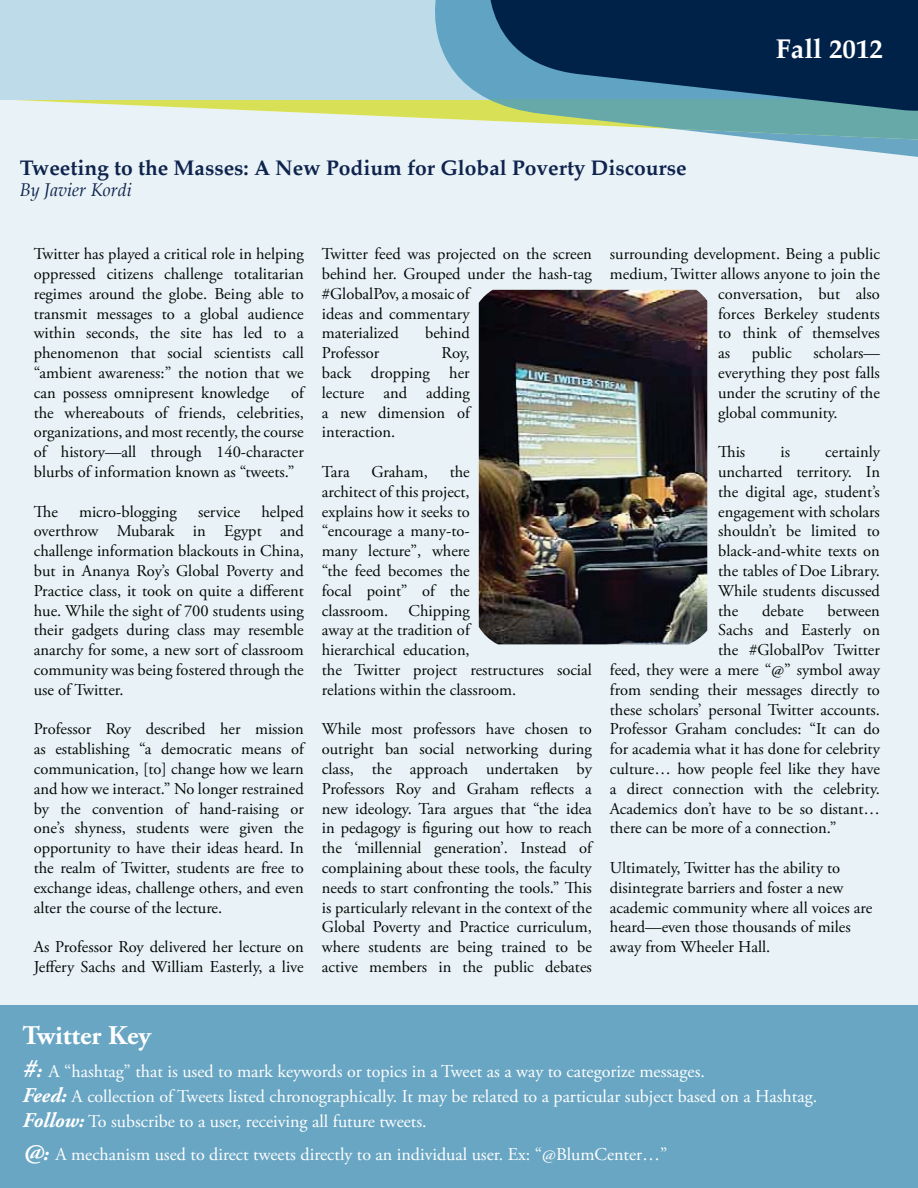
<style>
.page{position:relative;width:918px;height:1188px;background:#fff}
.page>*{position:absolute;margin:0;border:0;box-sizing:border-box;transform-origin:0 0}
.t1{font:700 27px "Adobe Garamond Pro";color:#fff}
.t2{font:700 27px "Palatino";color:#fff}
.t3{font:700 21px "Palatino";color:#0e234d}
.t4{font:18px/25.2px "Adobe Garamond Pro";color:#fff}
.t5{font:italic 18px "Palatino";color:#0e234d}
.t6{font:16.5px/19.8px "Adobe Garamond Pro";color:#030806;text-align:justify}
.s1{font-weight:700;font-style:italic;font-size:27px}
.s2{font-weight:700;font-style:italic;font-size:21px}
</style>
<div class="page">
<div style="left:0;top:140px;width:918px;height:866px;background:#e9f2f6"></div>
<svg style="left:0;top:99px;width:488px;height:41px;background:#e4edd0"></svg>
<hr style="left:0;top:0;width:4px;height:99px;background:#bedbea">
<div style="left:4px;top:0;width:914px;height:99px;background:#bedbea"></div>
<svg style="left:488px;top:122px;width:430px;height:35px;background:#bbd7da"></svg>
<svg style="left:435px;top:0;width:37px;height:89px;fill:#61a3c2"></svg>
<svg style="left:472px;top:0;width:446px;height:122px;background:#244f6a"></svg>
<div style="left:0;top:1006px;width:918px;height:182px;background:#69a6c3"></div>
<img style="left:479px;top:290px;width:228px;height:354px">
<p class="t3" style="left:20px;top:158px;width:668px">Tweeting to the Masses: A New Podium for Global Poverty Discourse</p>
<p class="t5" style="left:20px;top:182px;width:113px">By Javier Kordi</p>
<h1 class="t2" style="left:776px;top:36px;width:109px">Fall 2012</h1>
<p class="t6" style="left:34px;top:245px;width:272px">Twitter has played a critical role in helping oppressed citizens challenge totalitarian regimes around the globe. Being able to transmit messages to a global audience within seconds, the site has led to a phenomenon that social scientists call “ambient awareness:” the notion that we can possess omnipresent knowledge</p>
<p class="t6" style="left:34px;top:384px;width:272px;text-indent:257px">of the whereabouts of friends, celebrities, organizations, and most recently, the course of history—all through 140-character blurbs of information known as “tweets.”</p>
<p class="t6" style="left:34px;top:503px;width:26px">The</p>
<p class="t6" style="left:79px;top:503px;width:99px">micro-blogging</p>
<p class="t6" style="left:198px;top:503px;width:44px">service</p>
<p class="t6" style="left:34px;top:503px;width:272px;text-indent:228px">helped overthrow Mubarak in Egypt and challenge information blackouts in China, but in Ananya Roy’s Global Poverty and Practice class, it took on quite a different hue. While the sight of 700 students using their gadgets during class may resemble anarchy for some, a new sort of classroom community was being fostered through the use of Twitter.</p>
<p class="t6" style="left:34px;top:721px;width:272px">Professor Roy described her mission as establishing “a democratic means of communication, [to] change how we learn and how we interact.” No longer restrained by the convention of hand-raising or one’s shyness, students were given the opportunity to have their ideas heard. In the realm of Twitter, students are free to exchange ideas, challenge others, and even alter the course of the lecture.</p>
<p class="t6" style="left:34px;top:938px;width:272px">As Professor Roy delivered her lecture on<br>Jeffery Sachs and William Easterly, a live</p>
<p class="t6" style="left:322px;top:245px;width:272px;text-align:left">Twitter feed was projected on the screen behind her. Grouped under the hash-tag #GlobalPov, a mosaic of<br>ideas and commentary<br>materialized</p>
<p class="t6" style="left:425px;top:325px;width:46px">behind</p>
<p class="t6" style="left:322px;top:344px;width:59px">Professor</p>
<p class="t6" style="left:322px;top:344px;width:149px;text-indent:120px">Roy, back dropping her lecture and adding a new dimension of interaction.</p>
<p class="t6" style="left:322px;top:463px;width:29px">Tara</p>
<p class="t6" style="left:372px;top:463px;width:58px">Graham,</p>
<p class="t6" style="left:322px;top:463px;width:272px;text-align:left;text-indent:128px">the<br>architect of this project,<br>explains how it seeks to<br>“encourage a many-to-<br>many lecture”, where<br>“the feed becomes the<br>focal point” of the<br>classroom. Chipping<br>away at the tradition of<br>hierarchical education,<br>the Twitter project restructures social relations within the classroom.</p>
<p class="t6" style="left:322px;top:721px;width:272px">While most professors have chosen to outright ban social networking during class, the approach undertaken by Professors Roy and Graham reflects a new ideology. Tara argues that “the idea in pedagogy is figuring out how to reach the ‘millennial generation’. Instead of complaining about these tools, the faculty needs to start confronting the tools.” This is particularly relevant in the context of the Global Poverty and Practice curriculum, where students are being trained to be active members in the public debates</p>
<p class="t6" style="left:610px;top:245px;width:272px">surrounding development. Being a public</p>
<p class="t6" style="left:610px;top:265px;width:272px">medium, Twitter allows anyone to join the</p>
<p class="t6" style="left:718px;top:285px;width:163px">conversation, but also</p>
<p class="t6" style="left:718px;top:305px;width:163px">forces Berkeley students</p>
<p class="t6" style="left:718px;top:325px;width:163px">to think of themselves</p>
<p class="t6" style="left:718px;top:344px;width:13px">as</p>
<p class="t6" style="left:752px;top:344px;width:41px">public</p>
<p class="t6" style="left:718px;top:344px;width:163px;text-indent:95px">scholars— everything they post falls under the scrutiny of the global community.</p>
<p class="t6" style="left:718px;top:443px;width:29px">This</p>
<p class="t6" style="left:781px;top:443px;width:11px">is</p>
<p class="t6" style="left:718px;top:443px;width:163px;text-indent:107px">certainly uncharted territory. In the digital age, student’s engagement with scholars shouldn’t be limited to black-and-white texts on the tables of Doe Library.<br>While students discussed the</p>
<p class="t6" style="left:762px;top:602px;width:43px">debate</p>
<p class="t6" style="left:828px;top:602px;width:54px">between</p>
<p class="t6" style="left:718px;top:622px;width:163px">Sachs and Easterly on</p>
<p class="t6" style="left:718px;top:641px;width:163px">the #GlobalPov Twitter</p>
<p class="t6" style="left:610px;top:661px;width:272px">feed, they were a mere “@” symbol away</p>
<p class="t6" style="left:610px;top:681px;width:272px">from sending their messages directly to</p>
<p class="t6" style="left:610px;top:701px;width:272px">these scholars’ personal Twitter accounts.</p>
<p class="t6" style="left:610px;top:721px;width:272px">Professor Graham concludes: “It can do</p>
<p class="t6" style="left:610px;top:740px;width:272px">for academia what it has done for celebrity</p>
<p class="t6" style="left:610px;top:760px;width:272px">culture… how people feel like they have</p>
<p class="t6" style="left:610px;top:780px;width:272px">a direct connection with the celebrity.</p>
<p class="t6" style="left:610px;top:800px;width:272px">Academics don’t have to be so distant…</p>
<p class="t6" style="left:610px;top:820px;width:228px">there can be more of a connection.”</p>
<p class="t6" style="left:610px;top:859px;width:264px;text-align:left">Ultimately, Twitter has the ability to disintegrate barriers and foster a new academic community where all voices are heard—even those thousands of miles away from Wheeler Hall.</p>
<h1 class="t1" style="left:23px;top:1019px;width:130px">Twitter Key</h1>
<p class="t4" style="left:23px;top:1060px;width:796px"><span class="s1">#</span><span class="s2">:</span> A “hashtag” that is used to mark keywords or topics in a Tweet as a way to categorize messages.<br><span class="s2">Feed:</span> A collection of Tweets listed chronographically. It may be related to a particular subject based on a Hashtag.<br><span class="s2">Follow:</span> To subscribe to a user, receiving all future tweets.</p>
<p class="t4" style="left:23px;top:1143px;width:647px"><span class="s1">@</span><span class="s2">:</span> A mechanism used to direct tweets directly to an individual user. Ex: “@BlumCenter…”</p>
</div>
